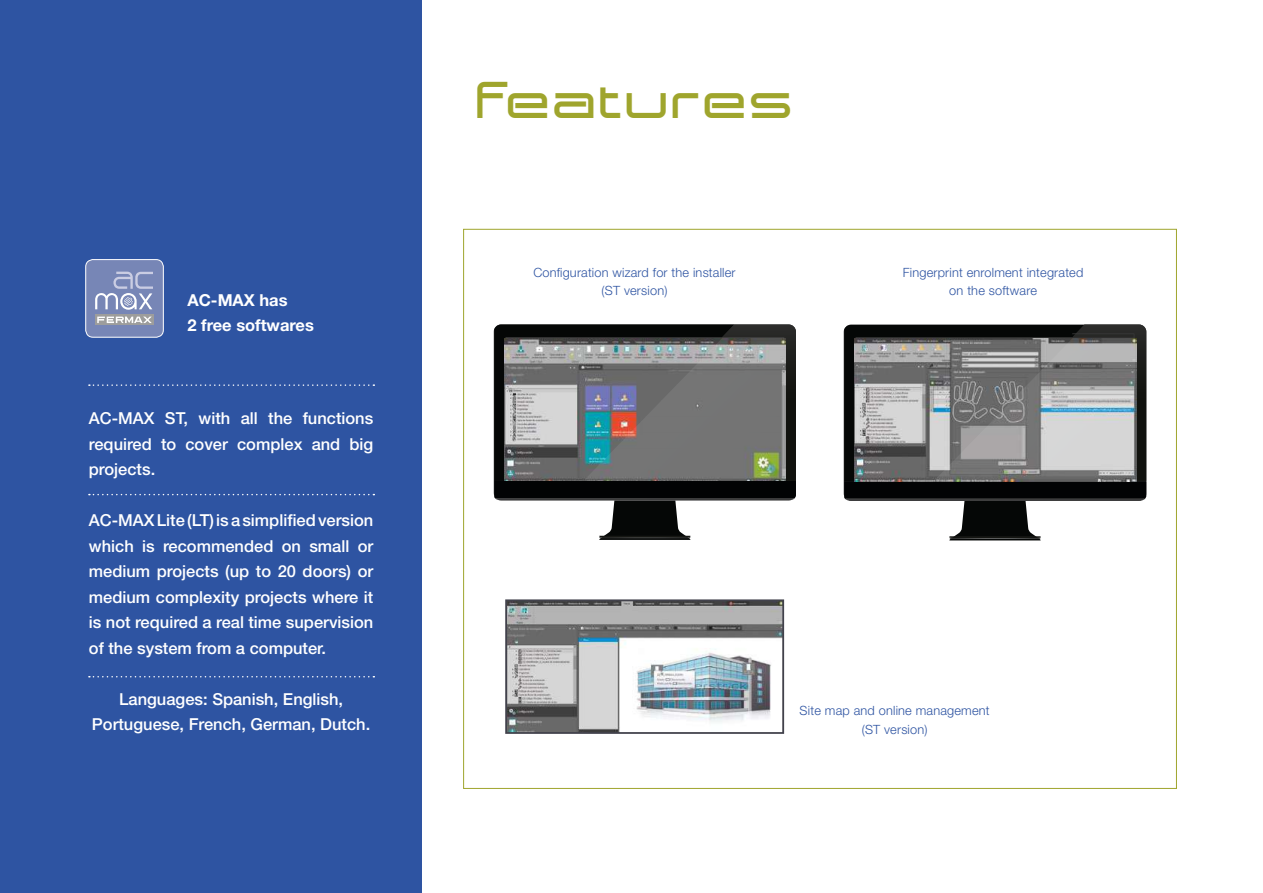
<style>
.page{position:relative;width:1263px;height:893px;background:#fff}
.page>*{position:absolute;margin:0;border:0;box-sizing:border-box;transform-origin:0 0}
.t1{font:700 47.4px "Expansiva";letter-spacing:.03em;color:#9fa52d}
.t2{font:500 16.5px/25.5px "Helvetica Neue LT Std";color:#fff;text-align:justify}
.t3{font:700 16.5px/25.5px "Helvetica Neue LT Std";color:#fff}
.t4{font:300 12.75px/18.5px "Helvetica Neue LT Std";letter-spacing:.015em;color:#2e54a2;text-align:center}
</style>
<div class="page">
<div style="left:0;top:0;width:421px;height:893px;background:#2e54a2"></div>
<div style="left:86px;top:260px;width:77px;height:77px;background:#7786b6;border-radius:7px"></div>
<div style="left:85px;top:259px;width:79px;height:79px;border:1px solid #fff;border-radius:7px"></div>
<svg style="left:95px;top:314px;width:59px;height:11px"></svg>
<svg style="left:97px;top:317px;width:55px;height:6px"></svg>
<svg style="left:95px;top:272px;width:58px;height:38px"></svg>
<div style="left:844px;top:325px;width:227px;height:12px;background:#050706"></div>
<div style="left:494px;top:325px;width:227px;height:12px;background:#050706"></div>
<svg style="left:844px;top:337px;width:302px;height:203px"></svg>
<svg style="left:494px;top:337px;width:302px;height:203px"></svg>
<img style="left:1071px;top:324px;width:75px;height:157px">
<img style="left:721px;top:325px;width:75px;height:156px">
<img style="left:1072px;top:333px;width:62px;height:5px">
<img style="left:855px;top:338px;width:281px;height:143px">
<img style="left:505px;top:338px;width:281px;height:143px">
<img style="left:934px;top:448px;width:201px;height:33px">
<img style="left:965px;top:433px;width:170px;height:16px">
<img style="left:980px;top:417px;width:155px;height:16px">
<img style="left:995px;top:401px;width:140px;height:16px">
<img style="left:1011px;top:385px;width:124px;height:16px">
<img style="left:1027px;top:369px;width:108px;height:16px">
<img style="left:1042px;top:353px;width:93px;height:16px">
<img style="left:1057px;top:338px;width:78px;height:16px">
<img style="left:584px;top:448px;width:201px;height:32px">
<img style="left:615px;top:432px;width:170px;height:17px">
<img style="left:630px;top:416px;width:155px;height:17px">
<img style="left:645px;top:400px;width:140px;height:17px">
<img style="left:661px;top:384px;width:124px;height:17px">
<img style="left:676px;top:368px;width:109px;height:17px">
<img style="left:692px;top:353px;width:93px;height:16px">
<img style="left:707px;top:338px;width:78px;height:15px">
<img style="left:508px;top:602px;width:273px;height:129px">
<div style="left:505px;top:599px;width:279px;height:135px;border:2px solid #42424c"></div>
<svg style="left:89px;top:384px;width:285px;height:2px"></svg>
<svg style="left:89px;top:494px;width:285px;height:1px"></svg>
<svg style="left:89px;top:676px;width:285px;height:1px"></svg>
<p class="t3" style="left:187px;top:287px;width:128px">AC-MAX has<br>2 free softwares</p>
<p class="t2" style="left:89px;top:405px;width:286px">AC-MAX ST, with all the functions required to cover complex and big projects.</p>
<p class="t2" style="left:89px;top:507px;width:286px">AC-MAX Lite (LT) is a simplified version which is recommended on small or medium projects (up to 20 doors) or medium complexity projects where it is not required a real time supervision of the system from a computer.</p>
<p class="t2" style="left:92px;top:686px;width:280px;text-align:center">Languages: Spanish, English,<br>Portuguese, French, German, Dutch.</p>
<h1 class="t1" style="left:477px;top:70px;width:320px">features</h1>
<p class="t4" style="left:533px;top:263px;width:204px">Configuration wizard for the installer (ST version)</p>
<p class="t4" style="left:903px;top:263px;width:182px">Fingerprint enrolment integrated on the software</p>
<p class="t4" style="left:800px;top:701px;width:192px">Site map and online management (ST version)</p>
</div>
